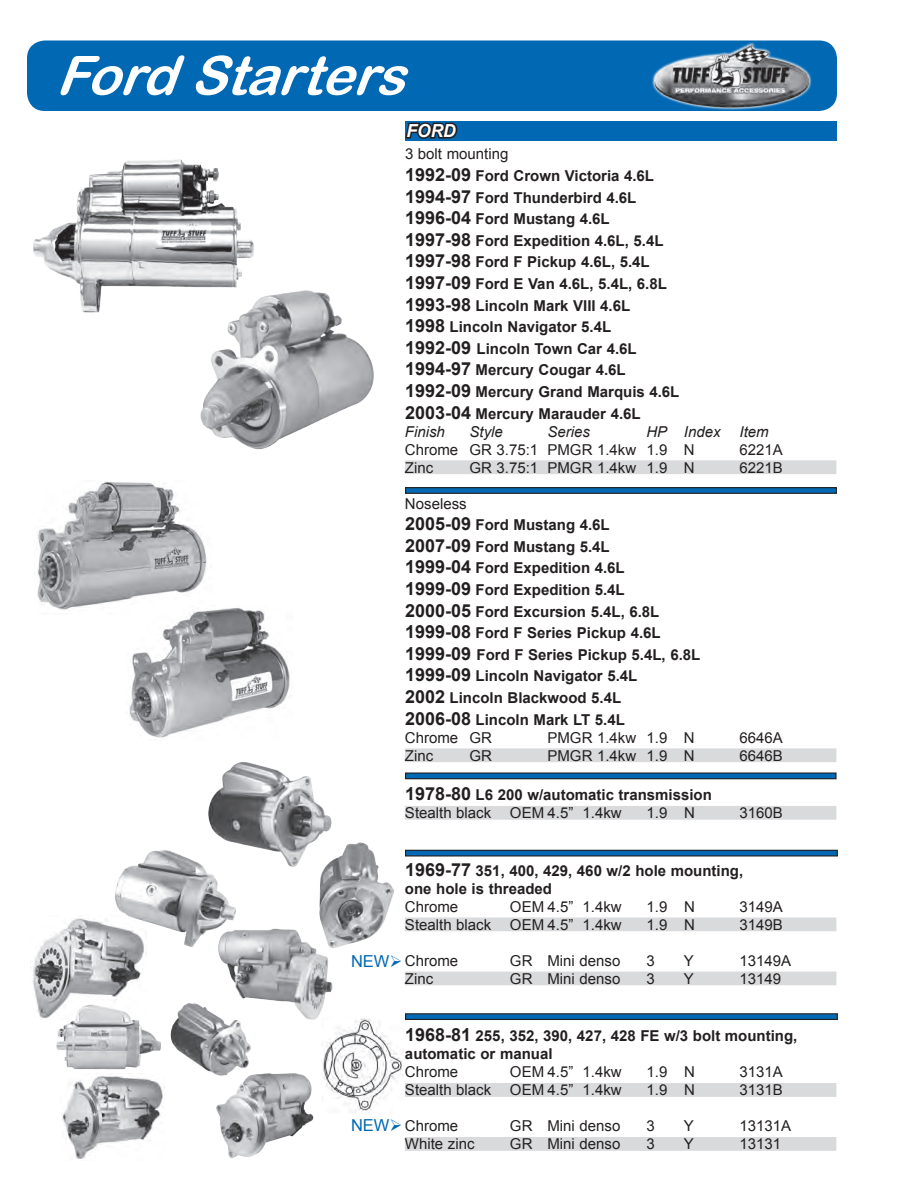
<style>
.page{position:relative;width:918px;height:1188px;background:#fff}
.page>*{position:absolute;margin:0;border:0;box-sizing:border-box;transform-origin:0 0}
.t1{font:italic 54px "Arial Rounded MT Bold";color:#fff}
.t2{font:italic 700 18px "Arial";color:#fff}
.t3{font:700 15px/21.6px "Arial";color:#231f20}
.t4{font:15px "Arial";color:#231f20}
.t5{font:italic 15px "Arial";color:#231f20}
.s1{font-weight:400}
.s2{font-size:18px}
.s3{font-size:16.5px;color:#0168b3}
.s4{color:#0168b3}
</style>
<div class="page">
<div style="left:27px;top:40px;width:810px;height:71px;background:#0168b3"></div>
<img style="left:650px;top:40px;width:164px;height:71px">
<div style="left:59px;top:54px;width:127px;height:43px;background:#0168b3"></div>
<div style="left:194px;top:54px;width:216px;height:43px;background:#0168b3"></div>
<div style="left:405px;top:1084px;width:431px;height:12px;background:#d9dadc"></div>
<div style="left:405px;top:1083px;width:431px;height:14px;border:1px solid #d9dadc"></div>
<div style="left:405px;top:1138px;width:431px;height:12px;background:#d9dadc"></div>
<div style="left:405px;top:1137px;width:431px;height:14px;border:1px solid #d9dadc"></div>
<div style="left:405px;top:461px;width:431px;height:13px;background:#d9dadc"></div>
<div style="left:405px;top:460px;width:431px;height:14px;border:1px solid #d9dadc"></div>
<div style="left:405px;top:749px;width:431px;height:13px;background:#d9dadc"></div>
<div style="left:405px;top:806px;width:431px;height:13px;background:#d9dadc"></div>
<div style="left:405px;top:806px;width:431px;height:14px;border:1px solid #d9dadc"></div>
<div style="left:405px;top:918px;width:431px;height:13px;background:#d9dadc"></div>
<div style="left:405px;top:972px;width:431px;height:13px;background:#d9dadc"></div>
<div style="left:405px;top:121px;width:432px;height:19px;background:#0168b3"></div>
<svg style="left:405px;top:122px;width:55px;height:19px"></svg>
<div style="left:406px;top:488px;width:430px;height:5px;background:#0168b3"></div>
<div style="left:405px;top:487px;width:432px;height:7px;border:1px solid #231f20"></div>
<div style="left:406px;top:773px;width:430px;height:6px;background:#0168b3"></div>
<div style="left:405px;top:772px;width:432px;height:7px;border:1px solid #231f20"></div>
<div style="left:406px;top:1014px;width:431px;height:5px;background:#0168b3"></div>
<div style="left:405px;top:1013px;width:433px;height:7px;border:1px solid #231f20"></div>
<div style="left:406px;top:850px;width:431px;height:6px;background:#0168b3"></div>
<div style="left:405px;top:850px;width:433px;height:7px;border:1px solid #231f20"></div>
<img style="left:33px;top:159px;width:221px;height:154px">
<img style="left:37px;top:481px;width:170px;height:129px">
<img style="left:321px;top:1018px;width:82px;height:81px">
<img style="left:62px;top:1075px;width:101px;height:84px">
<img style="left:30px;top:918px;width:114px;height:101px">
<img style="left:196px;top:286px;width:178px;height:164px">
<img style="left:126px;top:606px;width:164px;height:132px">
<img style="left:218px;top:928px;width:117px;height:93px">
<img style="left:313px;top:842px;width:81px;height:110px">
<img style="left:216px;top:1073px;width:98px;height:86px">
<img style="left:54px;top:1002px;width:107px;height:68px">
<img style="left:170px;top:1002px;width:83px;height:75px">
<svg style="left:349px;top:932px;width:63px;height:40px"></svg>
<svg style="left:349px;top:1095px;width:63px;height:50px"></svg>
<img style="left:208px;top:762px;width:128px;height:109px">
<img style="left:112px;top:847px;width:126px;height:101px">
<h1 class="t1" style="left:56px;top:44px;width:373px">FordStarters</h1>
<p class="t2" style="left:406px;top:119px;width:51px">FORD</p>
<p class="t3" style="left:405px;top:144px;width:276px"><span class="s1">3 bolt mounting<br></span><span class="s2">1992-09</span> Ford Crown Victoria 4.6L<br><span class="s2">1994-97</span> Ford Thunderbird 4.6L<br><span class="s2">1996-04</span> Ford Mustang 4.6L<br><span class="s2">1997-98</span> Ford Expedition 4.6L, 5.4L<br><span class="s2">1997-98</span> Ford F Pickup 4.6L, 5.4L<br><span class="s2">1997-09</span> Ford E Van 4.6L, 5.4L, 6.8L<br><span class="s2">1993-98</span> Lincoln Mark VIII 4.6L<br><span class="s2">1998</span> Lincoln Navigator 5.4L<br><span class="s2">1992-09</span> Lincoln Town Car 4.6L<br><span class="s2">1994-97</span> Mercury Cougar 4.6L<br><span class="s2">1992-09</span> Mercury Grand Marquis 4.6L<br><span class="s2">2003-04</span> Mercury Marauder 4.6L</p>
<p class="t5" style="left:405px;top:422px;width:42px">Finish</p>
<p class="t5" style="left:469px;top:422px;width:35px">Style</p>
<p class="t5" style="left:547px;top:422px;width:44px">Series</p>
<p class="t5" style="left:646px;top:422px;width:76px">HP Index</p>
<p class="t5" style="left:739px;top:422px;width:31px">Item</p>
<p class="t4" style="left:405px;top:440px;width:291px">Chrome GR 3.75:1 PMGR 1.4kw 1.9 N</p>
<p class="t4" style="left:739px;top:440px;width:45px">6221A</p>
<p class="t4" style="left:405px;top:458px;width:30px">Zinc</p>
<p class="t4" style="left:469px;top:458px;width:227px">GR 3.75:1 PMGR 1.4kw 1.9 N</p>
<p class="t4" style="left:739px;top:458px;width:45px">6221B</p>
<p class="t3" style="left:405px;top:493px;width:297px"><span class="s1">Noseless<br></span><span class="s2">2005-09</span> Ford Mustang 4.6L<br><span class="s2">2007-09</span> Ford Mustang 5.4L<br><span class="s2">1999-04</span> Ford Expedition 4.6L<br><span class="s2">1999-09</span> Ford Expedition 5.4L<br><span class="s2">2000-05</span> Ford Excursion 5.4L, 6.8L<br><span class="s2">1999-08</span> Ford F Series Pickup 4.6L<br><span class="s2">1999-09</span> Ford F Series Pickup 5.4L, 6.8L<br><span class="s2">1999-09</span> Lincoln Navigator 5.4L<br><span class="s2">2002</span> Lincoln Blackwood 5.4L<br><span class="s2">2006-08</span> Lincoln Mark LT 5.4L</p>
<p class="t4" style="left:405px;top:728px;width:88px">Chrome GR</p>
<p class="t4" style="left:547px;top:728px;width:149px">PMGR 1.4kw 1.9 N</p>
<p class="t4" style="left:739px;top:728px;width:45px">6646A</p>
<p class="t4" style="left:405px;top:746px;width:30px">Zinc</p>
<p class="t4" style="left:469px;top:746px;width:24px">GR</p>
<p class="t4" style="left:547px;top:746px;width:149px">PMGR 1.4kw 1.9 N</p>
<p class="t4" style="left:739px;top:746px;width:45px">6646B</p>
<p class="t3" style="left:405px;top:786px;width:308px;line-height:18px"><span class="s2">1978-80</span> L6 200 w/automatic transmission<br><span class="s1">Stealth black OEM 4.5” 1.4kw</span></p>
<p class="t4" style="left:647px;top:803px;width:50px">1.9 N</p>
<p class="t4" style="left:740px;top:803px;width:45px">3160B</p>
<p class="t3" style="left:405px;top:862px;width:340px;line-height:18px"><span class="s2">1969-77</span> 351, 400, 429, 460 w/2 hole mounting, one hole is threaded</p>
<p class="t4" style="left:405px;top:897px;width:55px">Chrome</p>
<p class="t4" style="left:510px;top:897px;width:113px">OEM 4.5” 1.4kw</p>
<p class="t4" style="left:647px;top:897px;width:50px">1.9 N</p>
<p class="t4" style="left:740px;top:897px;width:45px">3149A</p>
<p class="t4" style="left:405px;top:915px;width:218px">Stealth black OEM 4.5” 1.4kw</p>
<p class="t4" style="left:647px;top:915px;width:50px">1.9 N</p>
<p class="t4" style="left:740px;top:915px;width:45px">3149B</p>
<p class="t4" style="left:510px;top:951px;width:112px">GR Mini denso</p>
<p class="t4" style="left:646px;top:951px;width:10px">3</p>
<p class="t4" style="left:684px;top:951px;width:12px">Y</p>
<p class="t4" style="left:739px;top:951px;width:53px">13149A</p>
<p class="t4" style="left:405px;top:969px;width:30px">Zinc</p>
<p class="t4" style="left:510px;top:969px;width:112px">GR Mini denso</p>
<p class="t4" style="left:646px;top:969px;width:10px">3</p>
<p class="t4" style="left:684px;top:969px;width:12px">Y</p>
<p class="t4" style="left:739px;top:969px;width:43px">13149</p>
<p class="t4" style="left:351px;top:951px;width:109px"><span class="s3">NEW</span><span class="s4">➢</span> Chrome</p>
<p class="t3" style="left:405px;top:1028px;width:394px;line-height:18px"><span class="s2">1968-81</span> 255, 352, 390, 427, 428 FE w/3 bolt mounting, automatic or manual</p>
<p class="t4" style="left:405px;top:1062px;width:55px">Chrome</p>
<p class="t4" style="left:510px;top:1062px;width:113px">OEM 4.5” 1.4kw</p>
<p class="t4" style="left:647px;top:1062px;width:50px">1.9 N</p>
<p class="t4" style="left:740px;top:1062px;width:45px">3131A</p>
<p class="t4" style="left:405px;top:1080px;width:218px">Stealth black OEM 4.5” 1.4kw</p>
<p class="t4" style="left:647px;top:1080px;width:50px">1.9 N</p>
<p class="t4" style="left:740px;top:1080px;width:45px">3131B</p>
<p class="t4" style="left:510px;top:1116px;width:112px">GR Mini denso</p>
<p class="t4" style="left:646px;top:1116px;width:10px">3</p>
<p class="t4" style="left:684px;top:1116px;width:12px">Y</p>
<p class="t4" style="left:739px;top:1116px;width:53px">13131A</p>
<p class="t4" style="left:405px;top:1134px;width:71px">White zinc</p>
<p class="t4" style="left:510px;top:1134px;width:112px">GR Mini denso</p>
<p class="t4" style="left:646px;top:1134px;width:10px">3</p>
<p class="t4" style="left:684px;top:1134px;width:12px">Y</p>
<p class="t4" style="left:739px;top:1134px;width:43px">13131</p>
<p class="t4" style="left:351px;top:1116px;width:109px"><span class="s3">NEW</span><span class="s4">➢</span> Chrome</p>
</div>
